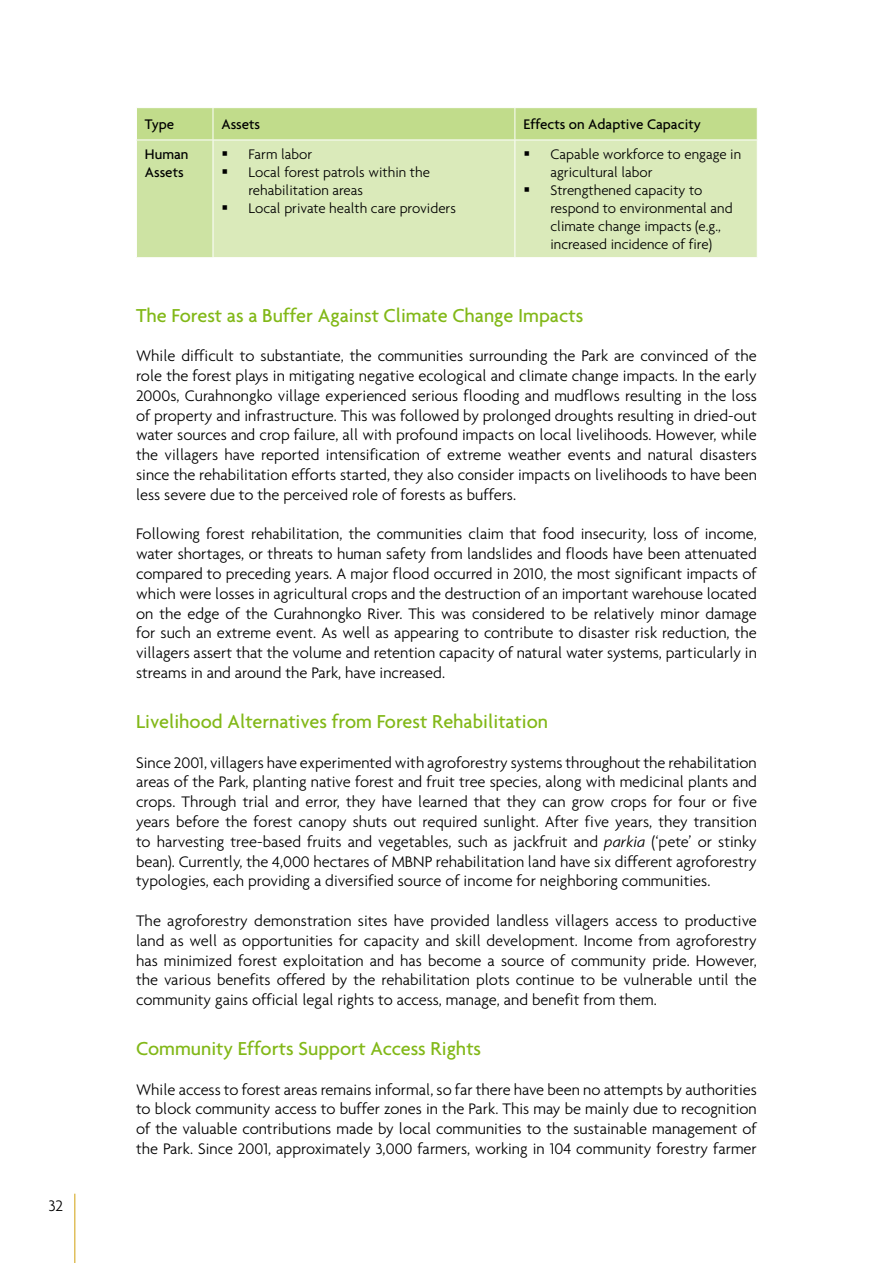
<style>
.page{position:relative;width:893px;height:1263px;background:#fff}
.page>*{position:absolute;margin:0;border:0;box-sizing:border-box;transform-origin:0 0}
.t1{font:500 20.25px "Agenda";color:#82b818}
.t2{font:300 16.5px/19.8px "Agenda";color:#000;text-align:justify}
.t3{font:300 15px/18px "Agenda";color:#000}
.t4{font:500 15px/18px "Agenda";color:#000}
.s1{font-style:italic}
</style>
<div class="page">
<hr style="left:74px;top:1194px;width:1px;height:69px;background:#d1a10d">
<div style="left:137px;top:108px;width:620px;height:32px;background:#c1dc8b"></div>
<div style="left:136px;top:140px;width:77px;height:118px;background:#cde3a3"></div>
<div style="left:214px;top:141px;width:543px;height:116px;background:#daeaba"></div>
<hr style="left:213px;top:108px;width:1px;height:32px;background:#fff">
<hr style="left:514px;top:108px;width:1px;height:32px;background:#fff">
<hr style="left:136px;top:140px;width:77px;height:1px;background:#fff">
<hr style="left:136px;top:140px;width:1px;height:117px;background:#fff">
<hr style="left:514px;top:140px;width:1px;height:117px;background:#fff">
<hr style="left:136px;top:257px;width:77px;height:1px;background:#fff">
<svg style="left:223px;top:151px;width:4px;height:5px"></svg>
<svg style="left:223px;top:169px;width:4px;height:5px"></svg>
<svg style="left:223px;top:205px;width:4px;height:5px"></svg>
<svg style="left:525px;top:151px;width:4px;height:5px"></svg>
<svg style="left:525px;top:187px;width:4px;height:5px"></svg>
<p class="t2" style="left:49px;top:1195px;width:16px">32</p>
<p class="t4" style="left:145px;top:115px;width:31px">Type</p>
<p class="t4" style="left:221px;top:115px;width:40px">Assets</p>
<p class="t4" style="left:523px;top:115px;width:179px">Effects on Adaptive Capacity</p>
<p class="t4" style="left:145px;top:145px;width:45px">Human<br>Assets</p>
<p class="t3" style="left:248px;top:145px;width:209px">Farm labor<br>Local forest patrols within the rehabilitation areas<br>Local private health care providers</p>
<p class="t3" style="left:550px;top:145px;width:192px">Capable workforce to engage in agricultural labor<br>Strengthened capacity to respond to environmental and climate change impacts (e.g., increased incidence of fire)</p>
<p class="t1" style="left:136px;top:303px;width:449px">The Forest as a Buffer Against Climate Change Impacts</p>
<p class="t2" style="left:136px;top:346px;width:622px">While difficult to substantiate, the communities surrounding the Park are convinced of the role the forest plays in mitigating negative ecological and climate change impacts. In the early 2000s, Curahnongko village experienced serious flooding and mudflows resulting in the loss of property and infrastructure. This was followed by prolonged droughts resulting in dried-out water sources and crop failure, all with profound impacts on local livelihoods. However, while the villagers have reported intensification of extreme weather events and natural disasters since the rehabilitation efforts started, they also consider impacts on livelihoods to have been less severe due to the perceived role of forests as buffers.</p>
<p class="t2" style="left:136px;top:524px;width:622px">Following forest rehabilitation, the communities claim that food insecurity, loss of income, water shortages, or threats to human safety from landslides and floods have been attenuated compared to preceding years. A major flood occurred in 2010, the most significant impacts of which were losses in agricultural crops and the destruction of an important warehouse located on the edge of the Curahnongko River. This was considered to be relatively minor damage for such an extreme event. As well as appearing to contribute to disaster risk reduction, the villagers assert that the volume and retention capacity of natural water systems, particularly in streams in and around the Park, have increased.</p>
<p class="t1" style="left:136px;top:709px;width:413px">Livelihood Alternatives from Forest Rehabilitation</p>
<p class="t2" style="left:136px;top:752px;width:622px">Since 2001, villagers have experimented with agroforestry systems throughout the rehabilitation areas of the Park, planting native forest and fruit tree species, along with medicinal plants and crops. Through trial and error, they have learned that they can grow crops for four or five years before the forest canopy shuts out required sunlight. After five years, they transition to harvesting tree-based fruits and vegetables, such as jackfruit and <span class="s1">parkia</span> (‘pete’ or stinky bean). Currently, the 4,000 hectares of MBNP rehabilitation land have six different agroforestry typologies, each providing a diversified source of income for neighboring communities.</p>
<p class="t2" style="left:136px;top:910px;width:622px">The agroforestry demonstration sites have provided landless villagers access to productive land as well as opportunities for capacity and skill development. Income from agroforestry has minimized forest exploitation and has become a source of community pride. However, the various benefits offered by the rehabilitation plots continue to be vulnerable until the community gains official legal rights to access, manage, and benefit from them.</p>
<p class="t1" style="left:136px;top:1036px;width:347px">Community Efforts Support Access Rights</p>
<p class="t2" style="left:136px;top:1079px;width:622px">While access to forest areas remains informal, so far there have been no attempts by authorities to block community access to buffer zones in the Park. This may be mainly due to recognition of the valuable contributions made by local communities to the sustainable management of the Park. Since 2001, approximately 3,000 farmers, working in 104 community forestry farmer</p>
</div>
